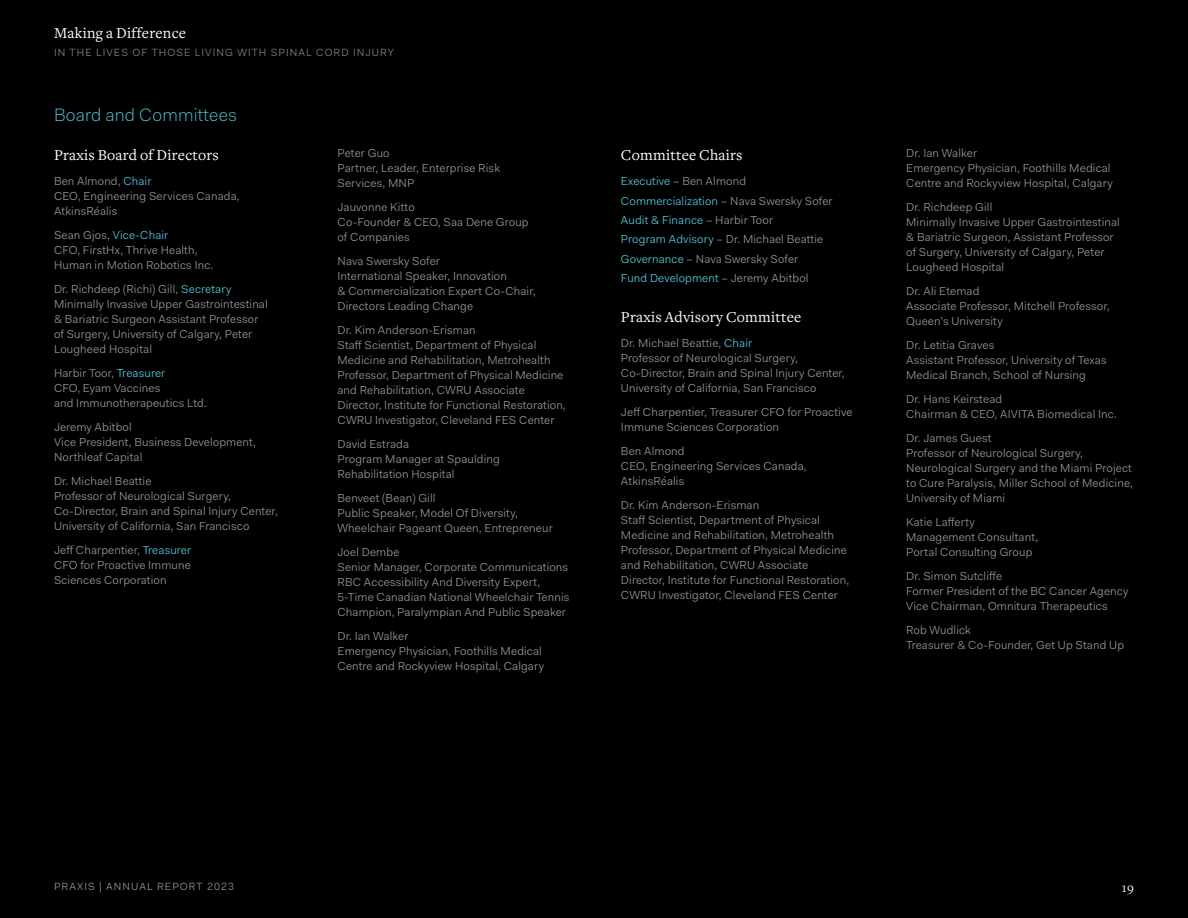
<style>
.page{position:relative;width:1188px;height:918px;background:#000}
.page>*{position:absolute;margin:0;border:0;box-sizing:border-box;transform-origin:0 0}
.t1{font:300 18px "Fakt Pro";letter-spacing:.01em;color:#52c6da}
.t2{font:15.75px "Freight Text";letter-spacing:.015em;color:#fff}
.t3{font:13.5px "Freight Text";color:#fff}
.t4{font:11.7px/15px "Fakt Pro Blond";letter-spacing:.01em;color:#939598}
.t5{font:10.5px "Fakt Pro Blond";letter-spacing:.1em;color:#808285}
.t6{font:10.5px "Fakt Pro Blond";letter-spacing:.1em;color:#939598}
.s1{color:#52c6da}
</style>
<div class="page">
<h2 class="t2" style="left:54px;top:24px;width:134px">Making a Difference</h2>
<p class="t5" style="left:54px;top:45px;width:342px">IN THE LIVES OF THOSE LIVING WITH SPINAL CORD INJURY</p>
<h1 class="t1" style="left:54px;top:103px;width:184px">Board and Committees</h1>
<h2 class="t2" style="left:54px;top:146px;width:166px">Praxis Board of Directors</h2>
<p class="t4" style="left:54px;top:173px;width:187px">Ben Almond, <span class="s1">Chair<br></span>CEO, Engineering Services Canada,<br>AtkinsRéalis</p>
<p class="t4" style="left:54px;top:227px;width:161px">Sean Gjos, <span class="s1">Vice-Chair<br></span>CFO, FirstHx, Thrive Health,<br>Human in Motion Robotics Inc.</p>
<p class="t4" style="left:54px;top:281px;width:215px">Dr. Richdeep (Richi) Gill, <span class="s1">Secretary </span>Minimally Invasive Upper Gastrointestinal &amp; Bariatric Surgeon Assistant Professor of Surgery, University of Calgary, Peter Lougheed Hospital</p>
<p class="t4" style="left:54px;top:365px;width:154px">Harbir Toor, <span class="s1">Treasurer<br></span>CFO, Eyam Vaccines<br>and Immunotherapeutics Ltd.</p>
<p class="t4" style="left:54px;top:419px;width:203px">Jeremy Abitbol<br>Vice President, Business Development,<br>Northleaf Capital</p>
<p class="t4" style="left:54px;top:473px;width:225px">Dr. Michael Beattie<br>Professor of Neurological Surgery, Co-Director, Brain and Spinal Injury Center, University of California, San Francisco</p>
<p class="t4" style="left:54px;top:542px;width:139px;text-align:justify">Jeff Charpentier, <span class="s1">Treasurer </span>CFO for Proactive Immune Sciences Corporation</p>
<p class="t4" style="left:337px;top:146px;width:164px">Peter Guo<br>Partner, Leader, Enterprise Risk<br>Services, MNP</p>
<p class="t4" style="left:337px;top:200px;width:193px">Jauvonne Kitto<br>Co-Founder &amp; CEO, Saa Dene Group of Companies</p>
<p class="t4" style="left:337px;top:254px;width:200px">Nava Swersky Sofer<br>International Speaker, Innovation<br>&amp; Commercialization Expert Co-Chair,<br>Directors Leading Change</p>
<p class="t4" style="left:337px;top:323px;width:230px">Dr. Kim Anderson-Erisman<br>Staff Scientist, Department of Physical Medicine and Rehabilitation, Metrohealth Professor, Department of Physical Medicine and Rehabilitation, CWRU Associate Director, Institute for Functional Restoration, CWRU Investigator, Cleveland FES Center</p>
<p class="t4" style="left:337px;top:437px;width:164px">David Estrada<br>Program Manager at Spaulding<br>Rehabilitation Hospital</p>
<p class="t4" style="left:337px;top:491px;width:217px">Benveet (Bean) Gill<br>Public Speaker, Model Of Diversity,<br>Wheelchair Pageant Queen, Entrepreneur</p>
<p class="t4" style="left:337px;top:545px;width:233px">Joel Dembe<br>Senior Manager, Corporate Communications RBC Accessibility And Diversity Expert, 5-Time Canadian National Wheelchair Tennis Champion, Paralympian And Public Speaker</p>
<p class="t4" style="left:337px;top:629px;width:208px">Dr. Ian Walker<br>Emergency Physician, Foothills Medical<br>Centre and Rockyview Hospital, Calgary</p>
<h2 class="t2" style="left:621px;top:146px;width:123px">Committee Chairs</h2>
<p class="t4" style="left:621px;top:171px;width:213px;line-height:19.5px"><span class="s1">Executive</span> – Ben Almond<br><span class="s1">Commercialization</span> – Nava Swersky Sofer<br><span class="s1">Audit &amp; Finance</span> – Harbir Toor<br><span class="s1">Program Advisory</span> – Dr. Michael Beattie<br><span class="s1">Governance</span> – Nava Swersky Sofer<br><span class="s1">Fund Development</span> – Jeremy Abitbol</p>
<h2 class="t2" style="left:621px;top:308px;width:182px">Praxis Advisory Committee</h2>
<p class="t4" style="left:621px;top:335px;width:225px">Dr. Michael Beattie, <span class="s1">Chair<br></span>Professor of Neurological Surgery, Co-Director, Brain and Spinal Injury Center, University of California, San Francisco</p>
<p class="t4" style="left:621px;top:404px;width:233px">Jeff Charpentier, Treasurer CFO for Proactive<br>Immune Sciences Corporation</p>
<p class="t4" style="left:621px;top:443px;width:187px">Ben Almond<br>CEO, Engineering Services Canada,<br>AtkinsRéalis</p>
<p class="t4" style="left:621px;top:497px;width:230px">Dr. Kim Anderson-Erisman<br>Staff Scientist, Department of Physical Medicine and Rehabilitation, Metrohealth Professor, Department of Physical Medicine and Rehabilitation, CWRU Associate Director, Institute for Functional Restoration, CWRU Investigator, Cleveland FES Center</p>
<p class="t4" style="left:906px;top:146px;width:208px">Dr. Ian Walker<br>Emergency Physician, Foothills Medical<br>Centre and Rockyview Hospital, Calgary</p>
<p class="t4" style="left:906px;top:200px;width:215px">Dr. Richdeep Gill<br>Minimally Invasive Upper Gastrointestinal &amp; Bariatric Surgeon, Assistant Professor of Surgery, University of Calgary, Peter Lougheed Hospital</p>
<p class="t4" style="left:906px;top:284px;width:205px">Dr. Ali Etemad<br>Associate Professor, Mitchell Professor,<br>Queen’s University</p>
<p class="t4" style="left:906px;top:338px;width:202px">Dr. Letitia Graves<br>Assistant Professor, University of Texas<br>Medical Branch, School of Nursing</p>
<p class="t4" style="left:906px;top:392px;width:212px">Dr. Hans Keirstead<br>Chairman &amp; CEO, AIVITA Biomedical Inc.</p>
<p class="t4" style="left:906px;top:431px;width:228px">Dr. James Guest<br>Professor of Neurological Surgery,<br>Neurological Surgery and the Miami Project to Cure Paralysis, Miller School of Medicine,<br>University of Miami</p>
<p class="t4" style="left:906px;top:515px;width:134px">Katie Lafferty<br>Management Consultant,<br>Portal Consulting Group</p>
<p class="t4" style="left:906px;top:569px;width:224px">Dr. Simon Sutcliffe<br>Former President of the BC Cancer Agency<br>Vice Chairman, Omnitura Therapeutics</p>
<p class="t4" style="left:906px;top:623px;width:219px">Rob Wudlick<br>Treasurer &amp; Co-Founder, Get Up Stand Up</p>
<p class="t6" style="left:54px;top:880px;width:182px">PRAXIS | ANNUAL REPORT 2023</p>
<p class="t3" style="left:1122px;top:880px;width:14px">19</p>
</div>
